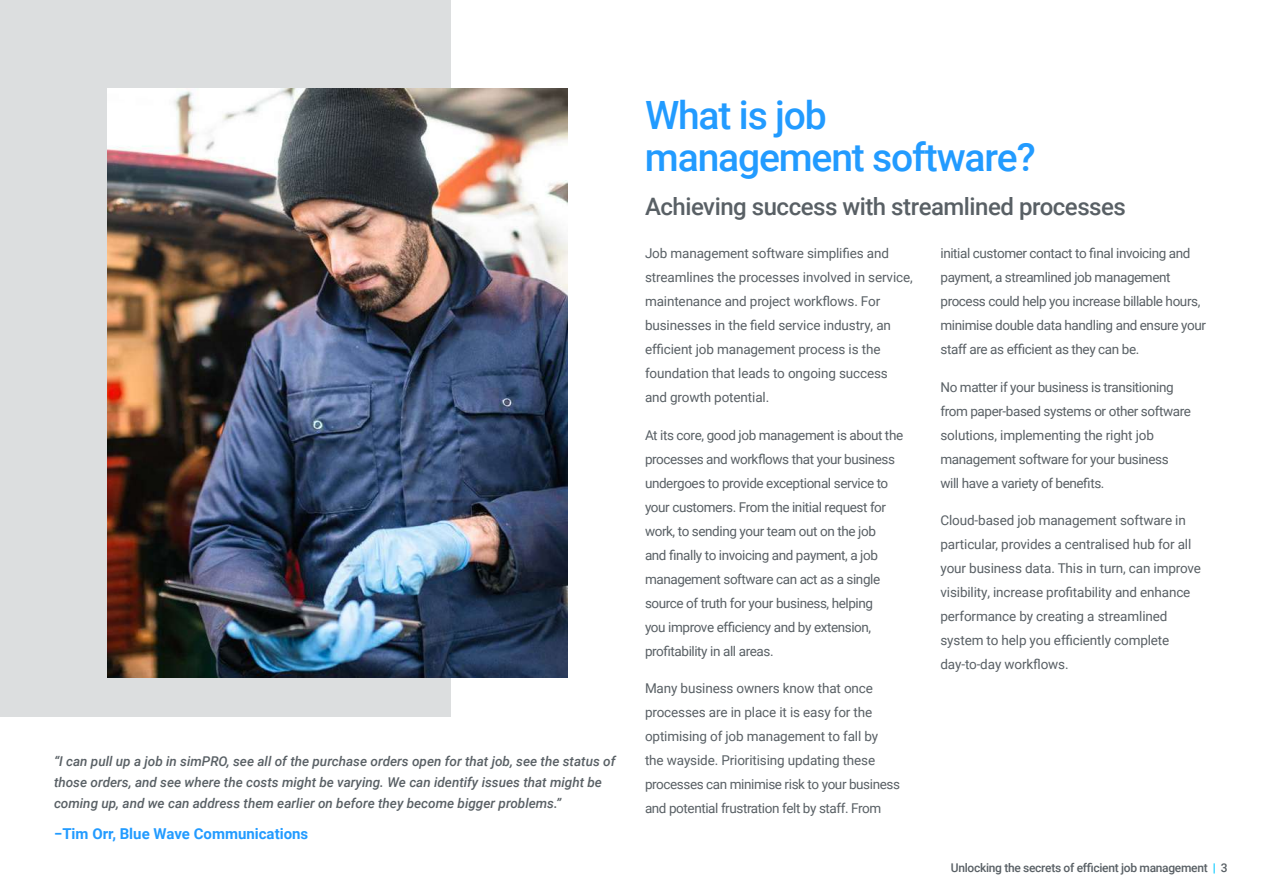
<style>
.page{position:relative;width:1263px;height:893px;background:#fff}
.page>*{position:absolute;margin:0;border:0;box-sizing:border-box;transform-origin:0 0}
.t1{font:500 39px/42px "Roboto";letter-spacing:-.03em;color:#229bff}
.t2{font:500 24px "Roboto";letter-spacing:-.02em;color:#596065}
.t3{font:700 15px "Roboto";color:#229bff}
.t4{font:13.5px/24px "Roboto";letter-spacing:-.03em;color:#596065}
.t5{font:13.5px/24px "Roboto";letter-spacing:-.01em;color:#596065}
.t6{font:italic 500 13.5px/21px "Roboto";color:#596065}
.t7{font:500 12px "Roboto";letter-spacing:-.025em;color:#596065}
.s1{color:#00c8ff}
</style>
<div class="page">
<div style="left:0;top:0;width:450px;height:717px;background:#dcdedf"></div>
<img style="left:108px;top:88px;width:460px;height:590px">
<p class="t6" style="left:54px;top:750px;width:563px">“I can pull up a job in simPRO, see all of the purchase orders open for that job, see the status of those orders, and see where the costs might be varying. We can identify issues that might be coming up, and we can address them earlier on before they become bigger problems.”</p>
<p class="t3" style="left:54px;top:823px;width:256px">−Tim Orr, Blue Wave Communications</p>
<h1 class="t1" style="left:645px;top:93px;width:392px">What is job management software?</h1>
<h2 class="t2" style="left:645px;top:190px;width:482px">Achieving success with streamlined processes</h2>
<p class="t5" style="left:645px;top:241px;width:269px">Job management software simplifies and streamlines the processes involved in service, maintenance and project workflows. For businesses in the field service industry, an efficient job management process is the foundation that leads to ongoing success and growth potential.</p>
<p class="t4" style="left:645px;top:422px;width:260px">At its core, good job management is about the processes and workflows that your business undergoes to provide exceptional service to your customers. From the initial request for work, to sending your team out on the job<br>and finally to invoicing and payment, a job management software can act as a single source of truth for your business, helping<br>you improve efficiency and by extension, profitability in all areas.</p>
<p class="t5" style="left:645px;top:676px;width:257px">Many business owners know that once processes are in place it is easy for the optimising of job management to fall by the wayside. Prioritising updating these processes can minimise risk to your business and potential frustration felt by staff. From</p>
<p class="t4" style="left:940px;top:241px;width:267px">initial customer contact to final invoicing and payment, a streamlined job management process could help you increase billable hours, minimise double data handling and ensure your staff are as efficient as they can be.</p>
<p class="t4" style="left:940px;top:374px;width:252px">No matter if your business is transitioning from paper-based systems or other software solutions, implementing the right job management software for your business<br>will have a variety of benefits.</p>
<p class="t5" style="left:940px;top:508px;width:262px">Cloud-based job management software in particular, provides a centralised hub for all your business data. This in turn, can improve visibility, increase profitability and enhance performance by creating a streamlined system to help you efficiently complete day-to-day workflows.</p>
<p class="t7" style="left:951px;top:859px;width:278px">Unlocking the secrets of efficient job management <span class="s1">|</span> 3</p>
</div>
